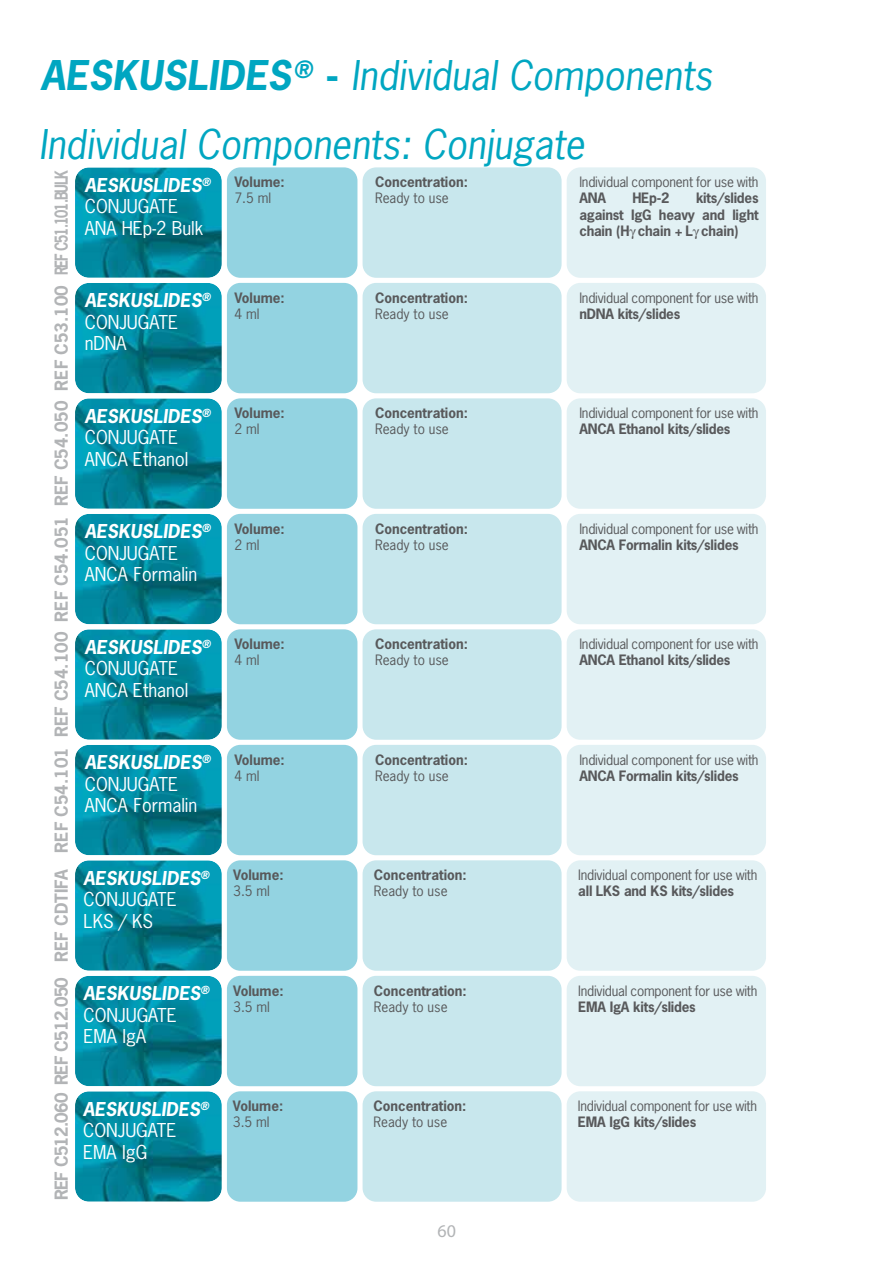
<style>
.page{position:relative;width:893px;height:1263px;background:#fff}
.page>*{position:absolute;margin:0;border:0;box-sizing:border-box;transform-origin:0 0}
.t1{font:italic 38.55px/68.6px "News Gothic Std";color:#00a6c1}
.t2{font:18px/21.6px "News Gothic Std";color:#fff}
.t3{font:18px "Myriad Pro";color:#b2b4b6}
.t4{font:700 16.8px "News Gothic Std";color:#b2b4b6}
.t5{font:700 16.8px "News Gothic Std";letter-spacing:-.045em;color:#b2b4b6}
.t6{font:700 16.8px "News Gothic Std";letter-spacing:-.075em;color:#b2b4b6;scale:.79 1}
.t7{font:700 13.5px/16.2px "News Gothic Std";letter-spacing:-.015em;color:#58595b;text-align:justify}
.t8{font:13.5px "News Gothic Std";letter-spacing:-.015em;color:#58595b}
.s1{font-weight:700}
.s2{font-weight:700;font-style:normal}
.s3{font-weight:700;font-style:italic}
</style>
<div class="page">
<div style="left:567px;top:398px;width:199px;height:111px;background:#e2f1f4;border-radius:14px"></div>
<div style="left:363px;top:398px;width:199px;height:111px;background:#c8e7ed;border-radius:14px"></div>
<div style="left:227px;top:398px;width:130px;height:111px;background:#93d3e1;border-radius:13px"></div>
<img style="left:75px;top:398px;width:147px;height:111px;border-radius:14px">
<div style="left:567px;top:514px;width:199px;height:110px;background:#e2f1f4;border-radius:14px"></div>
<div style="left:363px;top:514px;width:199px;height:110px;background:#c8e7ed;border-radius:14px"></div>
<div style="left:227px;top:514px;width:130px;height:110px;background:#93d3e1;border-radius:13px"></div>
<img style="left:75px;top:514px;width:147px;height:110px;border-radius:14px">
<div style="left:567px;top:629px;width:199px;height:111px;background:#e2f1f4;border-radius:14px"></div>
<div style="left:363px;top:629px;width:199px;height:111px;background:#c8e7ed;border-radius:14px"></div>
<div style="left:227px;top:629px;width:130px;height:111px;background:#93d3e1;border-radius:13px"></div>
<img style="left:75px;top:629px;width:147px;height:111px;border-radius:14px">
<div style="left:567px;top:745px;width:199px;height:110px;background:#e2f1f4;border-radius:14px"></div>
<div style="left:363px;top:745px;width:199px;height:110px;background:#c8e7ed;border-radius:14px"></div>
<div style="left:227px;top:745px;width:130px;height:110px;background:#93d3e1;border-radius:13px"></div>
<img style="left:75px;top:745px;width:147px;height:110px;border-radius:14px">
<div style="left:567px;top:860px;width:199px;height:111px;background:#e2f1f4;border-radius:14px"></div>
<div style="left:363px;top:860px;width:199px;height:111px;background:#c8e7ed;border-radius:14px"></div>
<div style="left:227px;top:860px;width:130px;height:111px;background:#93d3e1;border-radius:13px"></div>
<img style="left:75px;top:860px;width:147px;height:111px;border-radius:14px">
<div style="left:567px;top:976px;width:199px;height:110px;background:#e2f1f4;border-radius:14px"></div>
<div style="left:363px;top:976px;width:199px;height:110px;background:#c8e7ed;border-radius:14px"></div>
<div style="left:227px;top:976px;width:130px;height:110px;background:#93d3e1;border-radius:13px"></div>
<img style="left:75px;top:976px;width:147px;height:110px;border-radius:14px">
<div style="left:567px;top:1091px;width:199px;height:111px;background:#e2f1f4;border-radius:14px"></div>
<div style="left:363px;top:1091px;width:199px;height:111px;background:#c8e7ed;border-radius:14px"></div>
<div style="left:227px;top:1091px;width:130px;height:111px;background:#93d3e1;border-radius:13px"></div>
<img style="left:75px;top:1091px;width:147px;height:111px;border-radius:14px">
<div style="left:567px;top:283px;width:199px;height:110px;background:#e2f1f4;border-radius:14px"></div>
<div style="left:363px;top:283px;width:199px;height:110px;background:#c8e7ed;border-radius:14px"></div>
<div style="left:227px;top:283px;width:130px;height:110px;background:#93d3e1;border-radius:13px"></div>
<img style="left:75px;top:283px;width:147px;height:110px;border-radius:14px">
<div style="left:567px;top:167px;width:199px;height:111px;background:#e2f1f4;border-radius:14px"></div>
<div style="left:363px;top:167px;width:199px;height:111px;background:#c8e7ed;border-radius:14px"></div>
<div style="left:227px;top:167px;width:130px;height:111px;background:#93d3e1;border-radius:13px"></div>
<img style="left:75px;top:167px;width:147px;height:111px;border-radius:14px">
<h1 class="t1" style="left:39px;top:45px;width:675px"><span class="s1">AESKUSLIDES</span><sup>®</sup> <span class="s2">-</span> Individual Components<br>Individual Components: Conjugate</h1>
<p class="t6" style="left:55px;top:275px;width:135px;rotate:-90deg">REF C51.101.BULK</p>
<p class="t7" style="left:234px;top:175px;width:52px">Volume:</p>
<h2 class="t2" style="left:85px;top:176px;width:128px"><span class="s3">AESKUSLIDES</span><sup>®<br></sup>CONJUGATE<br>ANA HEp-2 Bulk</h2>
<p class="t8" style="left:234px;top:193px;width:38px">7.5 ml</p>
<p class="t4" style="left:55px;top:391px;width:107px;rotate:-90deg">REF C53.100</p>
<p class="t7" style="left:234px;top:291px;width:52px">Volume:</p>
<h2 class="t2" style="left:85px;top:291px;width:128px"><span class="s3">AESKUSLIDES</span><sup>®<br></sup>CONJUGATE nDNA</h2>
<p class="t8" style="left:234px;top:308px;width:27px">4 ml</p>
<p class="t4" style="left:55px;top:506px;width:107px;rotate:-90deg">REF C54.050</p>
<p class="t7" style="left:234px;top:406px;width:52px">Volume:</p>
<h2 class="t2" style="left:85px;top:407px;width:128px"><span class="s3">AESKUSLIDES</span><sup>®<br></sup>CONJUGATE<br>ANCA Ethanol</h2>
<p class="t8" style="left:234px;top:424px;width:27px">2 ml</p>
<p class="t4" style="left:55px;top:622px;width:107px;rotate:-90deg">REF C54.051</p>
<p class="t7" style="left:234px;top:522px;width:52px">Volume:</p>
<h2 class="t2" style="left:85px;top:522px;width:128px"><span class="s3">AESKUSLIDES</span><sup>®<br></sup>CONJUGATE<br>ANCA Formalin</h2>
<p class="t8" style="left:234px;top:539px;width:27px">2 ml</p>
<p class="t4" style="left:55px;top:737px;width:107px;rotate:-90deg">REF C54.100</p>
<p class="t7" style="left:234px;top:637px;width:52px">Volume:</p>
<h2 class="t2" style="left:85px;top:637px;width:128px"><span class="s3">AESKUSLIDES</span><sup>®<br></sup>CONJUGATE<br>ANCA Ethanol</h2>
<p class="t8" style="left:234px;top:655px;width:27px">4 ml</p>
<p class="t4" style="left:55px;top:853px;width:107px;rotate:-90deg">REF C54.101</p>
<p class="t7" style="left:234px;top:752px;width:52px">Volume:</p>
<h2 class="t2" style="left:85px;top:753px;width:128px"><span class="s3">AESKUSLIDES</span><sup>®<br></sup>CONJUGATE<br>ANCA Formalin</h2>
<p class="t8" style="left:234px;top:770px;width:27px">4 ml</p>
<p class="t4" style="left:55px;top:962px;width:94px;rotate:-90deg">REF CDTIFA</p>
<p class="t7" style="left:233px;top:868px;width:52px">Volume:</p>
<h2 class="t2" style="left:84px;top:868px;width:128px"><span class="s3">AESKUSLIDES</span><sup>®<br></sup>CONJUGATE<br>LKS / KS</h2>
<p class="t8" style="left:233px;top:886px;width:38px">3.5 ml</p>
<p class="t5" style="left:55px;top:1085px;width:109px;rotate:-90deg">REF C512.050</p>
<p class="t7" style="left:233px;top:983px;width:52px">Volume:</p>
<h2 class="t2" style="left:84px;top:984px;width:128px"><span class="s3">AESKUSLIDES</span><sup>®<br></sup>CONJUGATE<br>EMA IgA</h2>
<p class="t8" style="left:233px;top:1001px;width:38px">3.5 ml</p>
<p class="t5" style="left:55px;top:1200px;width:109px;rotate:-90deg">REF C512.060</p>
<p class="t7" style="left:233px;top:1099px;width:52px">Volume:</p>
<h2 class="t2" style="left:83px;top:1099px;width:128px"><span class="s3">AESKUSLIDES</span><sup>®<br></sup>CONJUGATE<br>EMA IgG</h2>
<p class="t8" style="left:233px;top:1117px;width:38px">3.5 ml</p>
<p class="t7" style="left:375px;top:175px;width:94px">Concentration:</p>
<p class="t8" style="left:375px;top:193px;width:75px">Ready to use</p>
<p class="t7" style="left:375px;top:291px;width:94px">Concentration:</p>
<p class="t8" style="left:375px;top:308px;width:75px">Ready to use</p>
<p class="t7" style="left:375px;top:406px;width:94px">Concentration:</p>
<p class="t8" style="left:375px;top:424px;width:75px">Ready to use</p>
<p class="t7" style="left:375px;top:522px;width:94px">Concentration:</p>
<p class="t8" style="left:375px;top:539px;width:75px">Ready to use</p>
<p class="t7" style="left:375px;top:637px;width:94px">Concentration:</p>
<p class="t8" style="left:375px;top:655px;width:75px">Ready to use</p>
<p class="t7" style="left:375px;top:752px;width:94px">Concentration:</p>
<p class="t8" style="left:375px;top:770px;width:75px">Ready to use</p>
<p class="t7" style="left:374px;top:868px;width:94px">Concentration:</p>
<p class="t8" style="left:374px;top:886px;width:75px">Ready to use</p>
<p class="t7" style="left:374px;top:983px;width:94px">Concentration:</p>
<p class="t8" style="left:374px;top:1001px;width:75px">Ready to use</p>
<p class="t7" style="left:374px;top:1099px;width:94px">Concentration:</p>
<p class="t8" style="left:374px;top:1117px;width:75px">Ready to use</p>
<h2 class="t3" style="left:437px;top:1220px;width:20px">60</h2>
<p class="t8" style="left:579px;top:177px;width:181px">Individual component for use with</p>
<p class="t7" style="left:579px;top:191px;width:28px">ANA</p>
<p class="t7" style="left:632px;top:191px;width:39px">HEp-2</p>
<p class="t7" style="left:579px;top:191px;width:181px;text-indent:117px">kits/slides against IgG heavy and light chain (H chain + L chain)</p>
<p class="t8" style="left:579px;top:292px;width:181px">Individual component for use with</p>
<p class="t7" style="left:579px;top:307px;width:102px">nDNA kits/slides</p>
<p class="t8" style="left:579px;top:408px;width:181px">Individual component for use with</p>
<p class="t7" style="left:579px;top:422px;width:153px">ANCA Ethanol kits/slides</p>
<p class="t8" style="left:579px;top:523px;width:181px">Individual component for use with</p>
<p class="t7" style="left:579px;top:538px;width:161px">ANCA Formalin kits/slides</p>
<p class="t8" style="left:579px;top:639px;width:181px">Individual component for use with</p>
<p class="t7" style="left:579px;top:653px;width:153px">ANCA Ethanol kits/slides</p>
<p class="t8" style="left:579px;top:754px;width:181px">Individual component for use with</p>
<p class="t7" style="left:579px;top:769px;width:161px">ANCA Formalin kits/slides</p>
<p class="t8" style="left:578px;top:870px;width:181px">Individual component for use with</p>
<p class="t7" style="left:578px;top:884px;width:157px">all LKS and KS kits/slides</p>
<p class="t8" style="left:578px;top:985px;width:181px">Individual component for use with</p>
<p class="t7" style="left:578px;top:1000px;width:119px">EMA IgA kits/slides</p>
<p class="t8" style="left:578px;top:1100px;width:181px">Individual component for use with</p>
<p class="t7" style="left:578px;top:1115px;width:120px">EMA IgG kits/slides</p>
</div>
